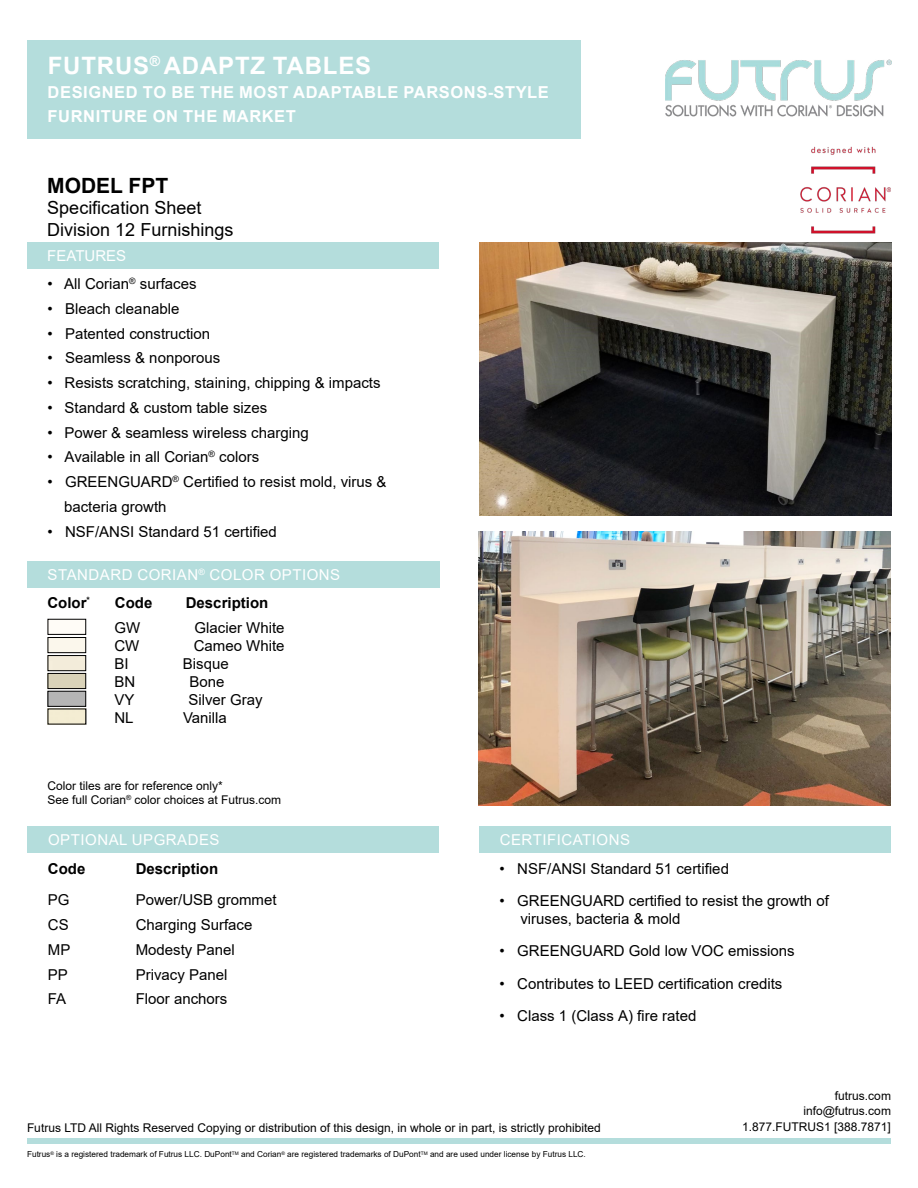
<style>
.page{position:relative;width:918px;height:1188px;background:#fff}
.page>*{position:absolute;margin:0;border:0;box-sizing:border-box;transform-origin:0 0}
.t1{font:700 24px "Arial";letter-spacing:.035em;color:#fff}
.t2{font:700 21px "Arial";color:#000}
.t3{font:18px/21.6px "Arial";color:#000}
.t4{font:700 16.5px/24px "Arial";letter-spacing:.035em;color:#fff}
.t5{font:15px/24.8px "Arial";color:#000}
.t6{font:15px/27.9px "Arial";letter-spacing:.035em;color:#fff}
.t7{font:700 15px "Arial";color:#000}
.t8{font:15px "Arial";color:#fff}
.t9{font:12px/15.8px "Arial";color:#000;text-align:right}
.t10{font:8.25px "Arial";color:#000}
.s1{font-weight:700;color:#000}
</style>
<div class="page">
<div style="left:27px;top:1138px;width:864px;height:6px;background:#b4dddc"></div>
<img style="left:666px;top:60px;width:225px;height:57px">
<img style="left:792px;top:146px;width:99px;height:97px">
<div style="left:27px;top:40px;width:554px;height:99px;background:#b4dddc"></div>
<div style="left:27px;top:243px;width:412px;height:26px;background:#b4dddc"></div>
<div style="left:27px;top:561px;width:412px;height:27px;background:#b4dddc"></div>
<div style="left:48px;top:619px;width:38px;height:16px;border:1px solid #000"></div>
<div style="left:48px;top:637px;width:38px;height:16px;border:1px solid #000"></div>
<div style="left:48px;top:655px;width:38px;height:16px;border:1px solid #000"></div>
<div style="left:48px;top:673px;width:38px;height:16px;border:1px solid #000"></div>
<div style="left:48px;top:691px;width:38px;height:16px;border:1px solid #000"></div>
<div style="left:28px;top:826px;width:411px;height:27px;background:#b4dddc"></div>
<div style="left:479px;top:826px;width:412px;height:27px;background:#b4dddc"></div>
<img style="left:480px;top:243px;width:411px;height:273px">
<img style="left:479px;top:532px;width:412px;height:273px">
<h1 class="t1" style="left:48px;top:49px;width:325px">FUTRUS<sup>®</sup> ADAPTZ TABLES</h1>
<p class="t4" style="left:48px;top:81px;width:503px">DESIGNED TO BE THE MOST ADAPTABLE PARSONS-STYLE<br>FURNITURE ON THE MARKET</p>
<h2 class="t2" style="left:47px;top:170px;width:122px">MODEL FPT</h2>
<p class="t3" style="left:47px;top:197px;width:188px">Specification Sheet<br>Division 12 Furnishings</p>
<p class="t8" style="left:47px;top:246px;width:80px">FEATURES</p>
<p class="t5" style="left:47px;top:271px;width:151px">• All Corian<sup>®</sup> surfaces</p>
<p class="t5" style="left:47px;top:296px;width:133px">• Bleach cleanable</p>
<p class="t5" style="left:47px;top:321px;width:164px">• Patented construction</p>
<p class="t5" style="left:47px;top:346px;width:174px">• Seamless &amp; nonporous</p>
<p class="t5" style="left:47px;top:370px;width:335px">• Resists scratching, staining, chipping &amp; impacts</p>
<p class="t5" style="left:47px;top:395px;width:221px">• Standard &amp; custom table sizes</p>
<p class="t5" style="left:47px;top:420px;width:263px">• Power &amp; seamless wireless charging</p>
<p class="t5" style="left:47px;top:445px;width:213px">• Available in all Corian<sup>®</sup> colors</p>
<p class="t5" style="left:64px;top:469px;width:324px;text-indent:-17px">• GREENGUARD<sup>®</sup> Certified to resist mold, virus &amp; bacteria growth</p>
<p class="t5" style="left:47px;top:519px;width:231px">• NSF/ANSI Standard 51 certified</p>
<p class="t6" style="left:47px;top:561px;width:294px">STANDARD CORIAN<sup>®</sup> COLOR OPTIONS<br><span class="s1">Color</span><sup>*</sup></p>
<p class="t7" style="left:115px;top:592px;width:39px">Code</p>
<p class="t7" style="left:186px;top:592px;width:84px">Description</p>
<p class="t5" style="left:114px;top:615px;width:27px">GW</p>
<p class="t5" style="left:195px;top:615px;width:92px">Glacier White</p>
<p class="t5" style="left:114px;top:633px;width:26px">CW</p>
<p class="t5" style="left:194px;top:633px;width:92px">Cameo White</p>
<p class="t5" style="left:114px;top:651px;width:16px">BI</p>
<p class="t5" style="left:183px;top:651px;width:47px">Bisque</p>
<p class="t5" style="left:114px;top:669px;width:22px">BN</p>
<p class="t5" style="left:190px;top:669px;width:37px">Bone</p>
<p class="t5" style="left:114px;top:687px;width:22px">VY</p>
<p class="t5" style="left:188px;top:687px;width:76px">Silver Gray</p>
<p class="t5" style="left:114px;top:705px;width:21px">NL</p>
<p class="t5" style="left:183px;top:705px;width:45px">Vanilla</p>
<p class="t9" style="left:47px;top:778px;width:235px;line-height:14.4px;text-align:left">Color tiles are for reference only*<br>See full Corian<sup>®</sup> color choices at Futrus.com</p>
<p class="t6" style="left:48px;top:826px;width:173px">OPTIONAL UPGRADES</p>
<p class="t7" style="left:48px;top:858px;width:39px">Code</p>
<p class="t7" style="left:136px;top:858px;width:84px">Description</p>
<p class="t5" style="left:48px;top:888px;width:23px">PG</p>
<p class="t5" style="left:136px;top:888px;width:142px">Power/USB grommet</p>
<p class="t5" style="left:48px;top:912px;width:22px">CS</p>
<p class="t5" style="left:136px;top:912px;width:118px">Charging Surface</p>
<p class="t5" style="left:48px;top:937px;width:24px">MP</p>
<p class="t5" style="left:136px;top:937px;width:101px">Modesty Panel</p>
<p class="t5" style="left:48px;top:962px;width:22px">PP</p>
<p class="t5" style="left:136px;top:962px;width:93px">Privacy Panel</p>
<p class="t5" style="left:48px;top:987px;width:20px">FA</p>
<p class="t5" style="left:136px;top:987px;width:93px">Floor anchors</p>
<p class="t6" style="left:500px;top:826px;width:132px">CERTIFICATIONS</p>
<p class="t5" style="left:499px;top:856px;width:231px">• NSF/ANSI Standard 51 certified</p>
<p class="t5" style="left:520px;top:892px;width:310px;line-height:18px;text-indent:-21px">• GREENGUARD certified to resist the growth of viruses, bacteria &amp; mold</p>
<p class="t5" style="left:499px;top:939px;width:297px">• GREENGUARD Gold low VOC emissions</p>
<p class="t5" style="left:499px;top:971px;width:284px">• Contributes to LEED certification credits</p>
<p class="t5" style="left:499px;top:1003px;width:198px">• Class 1 (Class A) fire rated</p>
<p class="t9" style="left:27px;top:1120px;width:575px">Futrus LTD All Rights Reserved Copying or distribution of this design, in whole or in part, is strictly prohibited</p>
<p class="t10" style="left:27px;top:1149px;width:560px">Futrus<sup>®</sup> is a registered trademark of Futrus LLC. DuPont<sup>TM</sup> and Corian<sup>®</sup> are registered trademarks of DuPont<sup>TM</sup> and are used under license by Futrus LLC.</p>
<p class="t9" style="left:742px;top:1087px;width:150px">futrus.com<br>info@futrus.com<br>1.877.FUTRUS1 [388.7871]</p>
</div>
